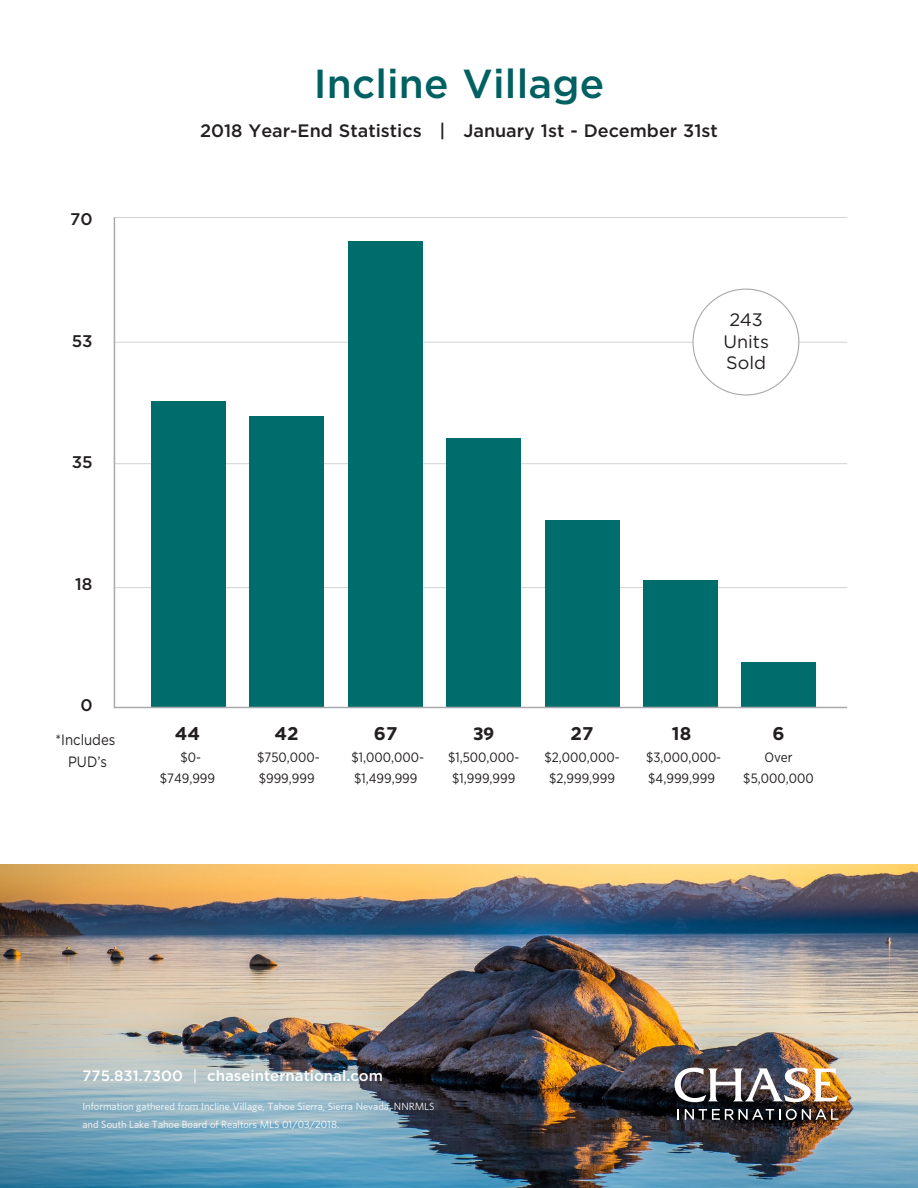
<style>
.page{position:relative;width:918px;height:1188px;background:#fff}
.page>*{position:absolute;margin:0;border:0;box-sizing:border-box;transform-origin:0 0}
.t1{font:500 40.5px "Gotham";letter-spacing:.005em;color:#006062}
.t2{font:700 18.45px "Gotham";color:#231f20}
.t3{font:700 18.45px "Whitney";color:#231f20}
.t4{font:500 18px "Gotham";color:#231f20}
.t5{font:18px/21.6px "Gotham";color:#231f20;text-align:center}
.t6{font:500 16.8px "Gotham";color:#231f20}
.t7{font:500 15px "Gotham";color:#fff}
.t8{font:15px/22px "Gotham";color:#231f20;text-align:center;scale:.88 1}
.t9{font:13.5px/21px "Gotham Narrow";color:#231f20}
.t10{font:10.5px/18px "Whitney";color:#fff}
.s1{font-weight:400}
</style>
<div class="page">
<hr style="left:114px;top:587px;width:733px;height:1px;background:#d1d2d4">
<hr style="left:114px;top:463px;width:733px;height:1px;background:#d1d2d4">
<hr style="left:114px;top:342px;width:733px;height:1px;background:#d1d2d4">
<hr style="left:114px;top:217px;width:733px;height:1px;background:#d1d2d4">
<div style="left:151px;top:401px;width:75px;height:306px;background:#006d6d"></div>
<div style="left:249px;top:416px;width:75px;height:291px;background:#006d6d"></div>
<div style="left:348px;top:241px;width:75px;height:466px;background:#006d6d"></div>
<div style="left:447px;top:438px;width:74px;height:269px;background:#006d6d"></div>
<div style="left:545px;top:520px;width:74px;height:187px;background:#006d6d"></div>
<div style="left:643px;top:580px;width:75px;height:127px;background:#006d6d"></div>
<div style="left:742px;top:663px;width:74px;height:44px;background:#006d6d"></div>
<hr style="left:114px;top:707px;width:733px;height:1px;background:#a8a9ad">
<hr style="left:114px;top:217px;width:1px;height:491px;background:#a8a9ad">
<div style="left:693px;top:289px;width:106px;height:106px;background:#fff;border-radius:50%"></div>
<img style="left:0;top:864px;width:918px;height:324px">
<img style="left:675px;top:1068px;width:163px;height:34px">
<svg style="left:685px;top:1109px;width:153px;height:11px;background:#525051"></svg>
<p class="t6" style="left:70px;top:208px;width:24px">70</p>
<p class="t6" style="left:72px;top:330px;width:22px">53</p>
<p class="t6" style="left:72px;top:451px;width:22px">35</p>
<p class="t6" style="left:75px;top:573px;width:19px">18</p>
<p class="t6" style="left:80px;top:694px;width:14px">0</p>
<p class="t8" style="left:55px;top:728px;width:70px">*Includes<br>PUD’s</p>
<p class="t1" style="left:314px;top:57px;width:292px">Incline Village</p>
<p class="t4" style="left:200px;top:119px;width:519px">2018 Year-End Statistics | January 1st - December 31st</p>
<p class="t5" style="left:723px;top:309px;width:47px">243<br>Units</p>
<p class="t5" style="left:726px;top:352px;width:41px">Sold</p>
<p class="t2" style="left:175px;top:721px;width:27px">44</p>
<p class="t9" style="left:181px;top:746px;width:22px">$0-</p>
<p class="t9" style="left:160px;top:767px;width:57px">$749,999</p>
<p class="t2" style="left:275px;top:721px;width:26px">42</p>
<p class="t9" style="left:257px;top:746px;width:64px">$750,000- $999,999</p>
<p class="t2" style="left:374px;top:721px;width:25px">67</p>
<p class="t9" style="left:352px;top:746px;width:74px">$1,000,000- $1,499,999</p>
<p class="t3" style="left:473px;top:721px;width:22px">39</p>
<p class="t9" style="left:448px;top:746px;width:73px;text-align:center">$1,500,000- $1,999,999</p>
<p class="t2" style="left:571px;top:721px;width:24px">27</p>
<p class="t9" style="left:544px;top:746px;width:77px;text-align:center">$2,000,000- $2,999,999</p>
<p class="t2" style="left:672px;top:721px;width:21px">18</p>
<p class="t9" style="left:646px;top:746px;width:77px">$3,000,000- $4,999,999</p>
<p class="t2" style="left:772px;top:721px;width:14px">6</p>
<p class="t9" style="left:743px;top:746px;width:72px;text-align:center">Over $5,000,000</p>
<p class="t7" style="left:82px;top:1066px;width:302px">775.831.7300 <span class="s1">|</span> chaseinternational.com</p>
<p class="t10" style="left:82px;top:1097px;width:354px">Information gathered from Incline Village, Tahoe Sierra, Sierra Nevada, NNRMLS and South Lake Tahoe Board of Realtors MLS 01/03/2018.</p>
</div>
